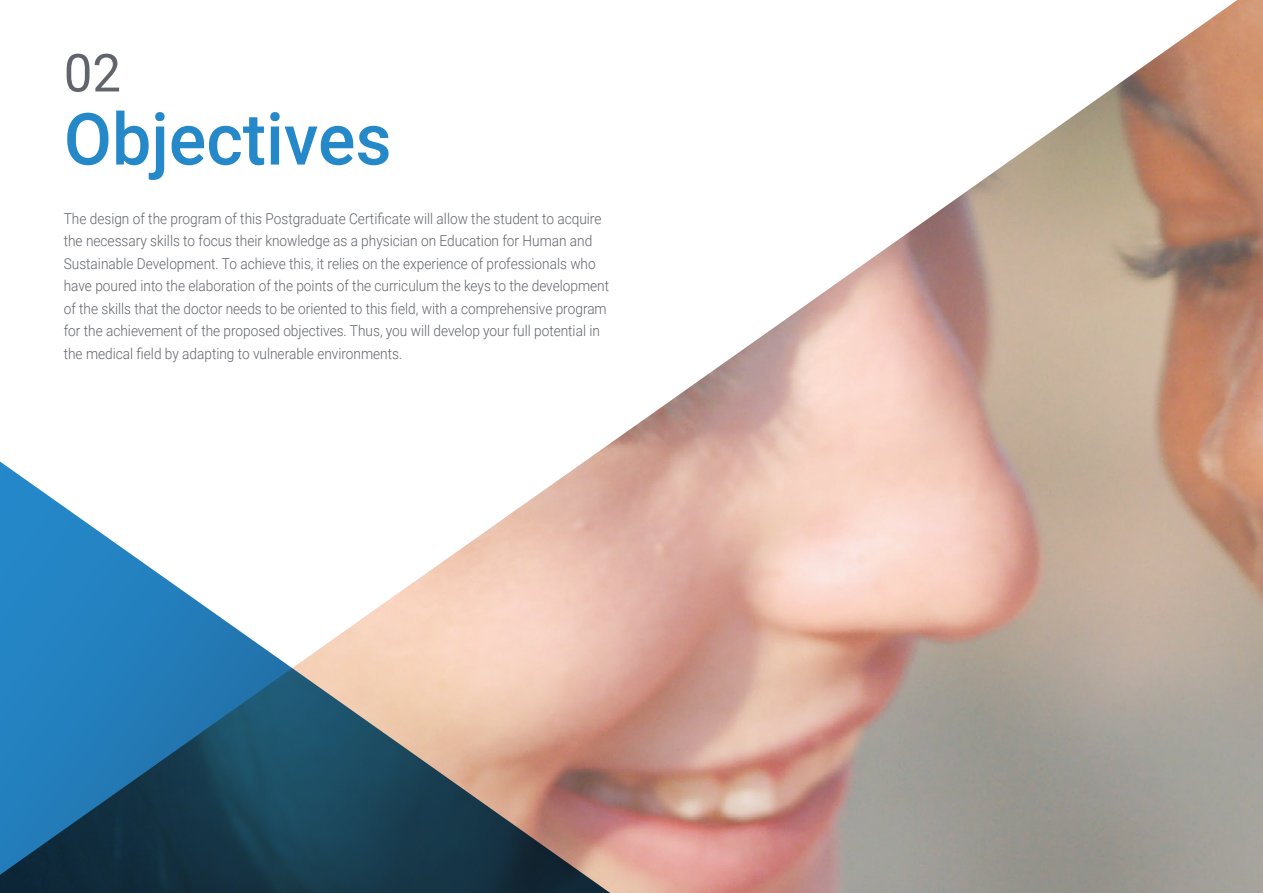
<style>
.page{position:relative;width:1263px;height:893px;background:#fff}
.page>*{position:absolute;margin:0;border:0;box-sizing:border-box;transform-origin:0 0}
.t1{font:500 72px "Roboto";color:#2488c9}
.t2{font:52.5px "Roboto";color:#61646a}
.t3{font:300 15px/22.5px "Roboto";color:#61646a;scale:.91 1}
</style>
<div class="page">
<img style="left:607px;top:0;width:656px;height:893px">
<svg style="left:0;top:446px;width:640px;height:447px"></svg>
<h2 class="t2" style="left:64px;top:36px;width:59px">02</h2>
<h1 class="t1" style="left:64px;top:89px;width:329px">Objectives</h1>
<p class="t3" style="left:64px;top:207px;width:601px">The design of the program of this Postgraduate Certificate will allow the student to acquire the necessary skills to focus their knowledge as a physician on Education for Human and Sustainable Development. To achieve this, it relies on the experience of professionals who have poured into the elaboration of the points of the curriculum the keys to the development of the skills that the doctor needs to be oriented to this field, with a comprehensive program for the achievement of the proposed objectives. Thus, you will develop your full potential in the medical field by adapting to vulnerable environments.</p>
</div>
